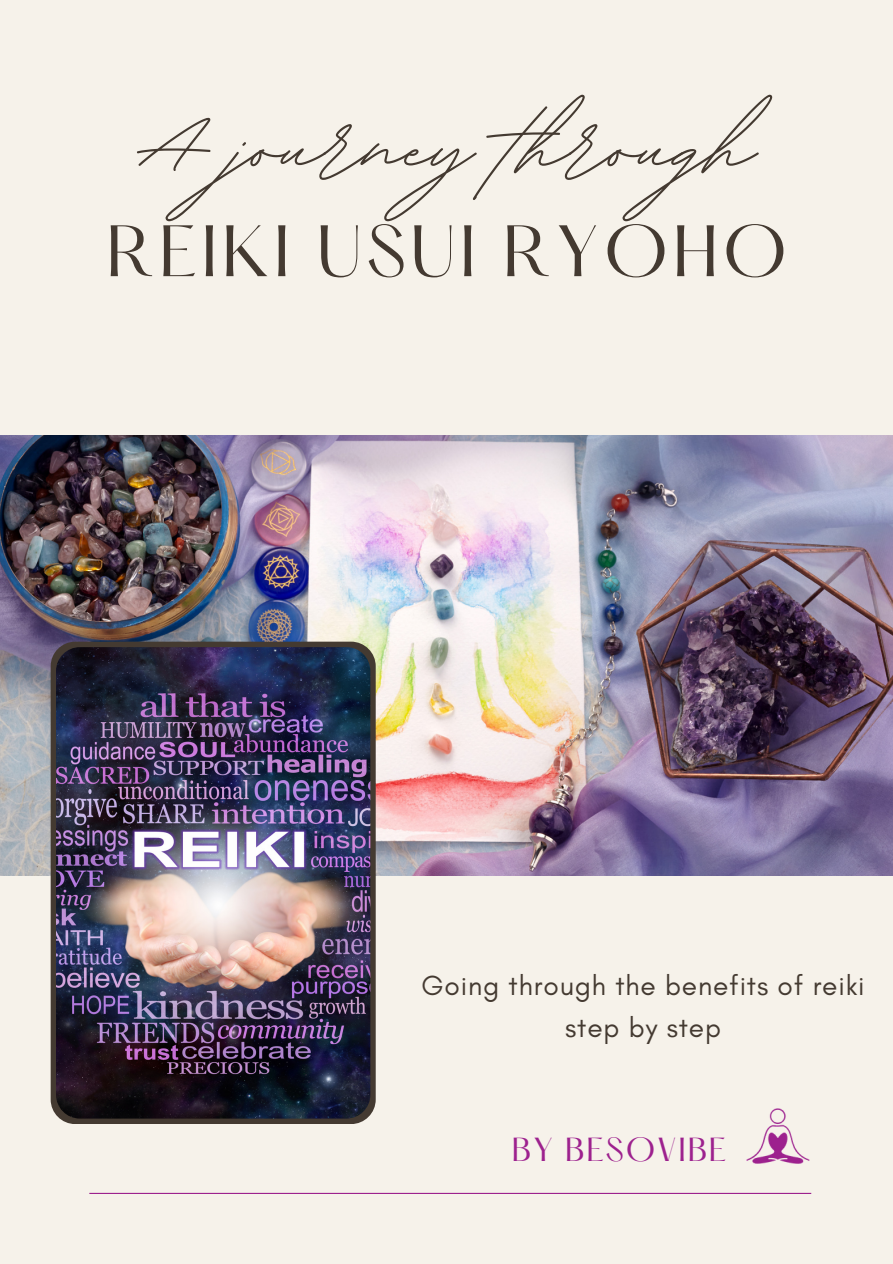
<style>
.page{position:relative;width:893px;height:1264px;background:#fff}
.page>*{position:absolute;margin:0;border:0;box-sizing:border-box;transform-origin:0 0}
.t1{font:700 137.4px "BD Script";color:#443a31}
.t2{font:63.6px "Hatton";letter-spacing:.07em;color:#443a31}
.t3{font:29.1px "Hatton";letter-spacing:.06em;color:#9d218e}
.t4{font:28.05px/41.5px "Glacial Indifference";letter-spacing:.03em;color:#443a31;text-align:center}
</style>
<div class="page">
<div style="left:0;top:0;width:892px;height:1263px;background:#f6f2ea"></div>
<img style="left:0;top:435px;width:892px;height:440px">
<div style="left:51px;top:641px;width:324px;height:483px;background:#443a31;border-radius:25px"></div>
<img style="left:56px;top:647px;width:314px;height:471px;border-radius:24px">
<hr style="left:89px;top:1192px;width:722px;height:1px;background:#9d218e">
<img style="left:746px;top:1108px;width:64px;height:56px">
<p class="t1" style="left:139px;top:57px;width:617px">A journey through</p>
<p class="t2" style="left:106px;top:221px;width:682px">REIKI USUI RYOHO</p>
<p class="t4" style="left:421px;top:964px;width:444px">Going through the benefits of reiki step by step</p>
<p class="t3" style="left:512px;top:1136px;width:216px">BY BESOVIBE</p>
</div>
